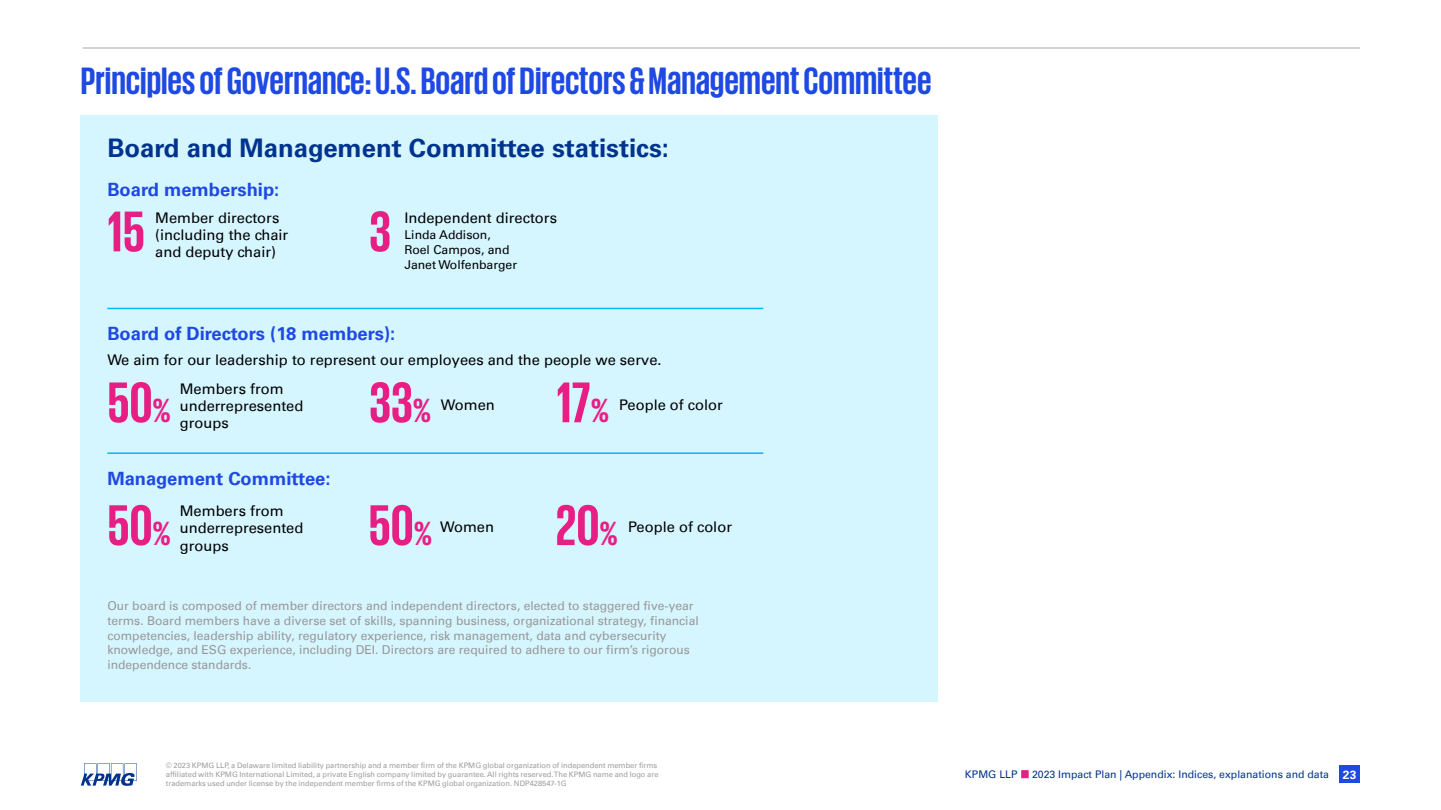
<style>
.page{position:relative;width:1441px;height:810px;background:#fff}
.page>*{position:absolute;margin:0;border:0;box-sizing:border-box;transform-origin:0 0}
.t1{font:700 58.65px "KPMG";color:#e71f85}
.t2{font:700 39px "KPMG";color:#1e49e2}
.t3{font:700 25.65px "Univers 65";color:#00338d}
.t4{font:700 18.3px "Univers 65";color:#1e49e2}
.t5{font:14.7px/17.1px "Univers 55 Roman";color:#000}
.t6{font:12.3px/14.7px "Univers 55 Roman";color:#989898}
.t7{font:12.3px/14.7px "Univers 55 Roman";color:#000}
.t8{font:700 12px "Univers 65";color:#fff}
.t9{font:10.5px "Univers 55 Roman";color:#00338d}
.t10{font:7.5px/9px "Univers 55 Roman";color:#9d9d9c}
.s1{font-size:34.2px}
</style>
<div class="page">
<div style="left:1339px;top:765px;width:20px;height:18px;background:#1e49e2"></div>
<svg style="left:81px;top:763px;width:56px;height:23px"></svg>
<div style="left:1021px;top:770px;width:7px;height:8px;background:#e71f85"></div>
<div style="left:81px;top:116px;width:857px;height:586px;background:#d5f5ff"></div>
<hr style="left:107px;top:308px;width:656px;height:1px;background:#00b8f5">
<hr style="left:107px;top:452px;width:656px;height:2px;background:#00b8f5">
<hr style="left:83px;top:47px;width:1276px;height:2px;background:#b2b2b2">
<h2 class="t2" style="left:81px;top:61px;width:852px">Principles of Governance: U.S. Board of Directors &amp; Management Committee</h2>
<h3 class="t3" style="left:107px;top:133px;width:563px">Board and Management Committee statistics:</h3>
<h3 class="t4" style="left:107px;top:179px;width:173px">Board membership:</h3>
<h1 class="t1" style="left:107px;top:202px;width:39px">15</h1>
<p class="t5" style="left:155px;top:209px;width:134px">Member directors (including the chair and deputy chair)</p>
<h1 class="t1" style="left:369px;top:202px;width:23px">3</h1>
<p class="t5" style="left:404px;top:209px;width:154px">Independent directors</p>
<p class="t7" style="left:404px;top:228px;width:114px">Linda Addison,<br>Roel Campos, and<br>Janet Wolfenbarger</p>
<h3 class="t4" style="left:107px;top:323px;width:289px">Board of Directors (18 members):</h3>
<p class="t5" style="left:107px;top:352px;width:555px">We aim for our leadership to represent our employees and the people we serve.</p>
<h1 class="t1" style="left:107px;top:373px;width:65px">50<span class="s1">%</span></h1>
<h1 class="t1" style="left:369px;top:373px;width:63px">33<span class="s1">%</span></h1>
<h1 class="t1" style="left:556px;top:373px;width:54px">17<span class="s1">%</span></h1>
<p class="t5" style="left:180px;top:380px;width:125px">Members from underrepresented groups</p>
<p class="t5" style="left:619px;top:396px;width:105px">People of color</p>
<p class="t5" style="left:441px;top:396px;width:55px">Women</p>
<h3 class="t4" style="left:107px;top:467px;width:224px">Management Committee:</h3>
<h1 class="t1" style="left:107px;top:496px;width:65px">50<span class="s1">%</span></h1>
<h1 class="t1" style="left:368px;top:496px;width:65px">50<span class="s1">%</span></h1>
<h1 class="t1" style="left:555px;top:496px;width:64px">20<span class="s1">%</span></h1>
<p class="t5" style="left:180px;top:503px;width:125px">Members from underrepresented groups</p>
<p class="t5" style="left:440px;top:519px;width:55px">Women</p>
<p class="t5" style="left:628px;top:519px;width:105px">People of color</p>
<p class="t6" style="left:107px;top:599px;width:593px">Our board is composed of member directors and independent directors, elected to staggered five-year terms. Board members have a diverse set of skills, spanning business, organizational strategy, financial competencies, leadership ability, regulatory experience, risk management, data and cybersecurity knowledge, and ESG experience, including DEI. Directors are required to adhere to our firm’s rigorous independence standards.</p>
<p class="t10" style="left:166px;top:761px;width:494px">© 2023 KPMG LLP, a Delaware limited liability partnership and a member firm of the KPMG global organization of independent member firms affiliated with KPMG International Limited, a private English company limited by guarantee. All rights reserved. The KPMG name and logo are trademarks used under license by the independent member firms of the KPMG global organization. NDP428547-1G</p>
<p class="t9" style="left:964px;top:768px;width:54px">KPMG LLP</p>
<p class="t9" style="left:1031px;top:768px;width:298px">2023 Impact Plan | Appendix: Indices, explanations and data</p>
<p class="t8" style="left:1342px;top:767px;width:15px">23</p>
</div>
